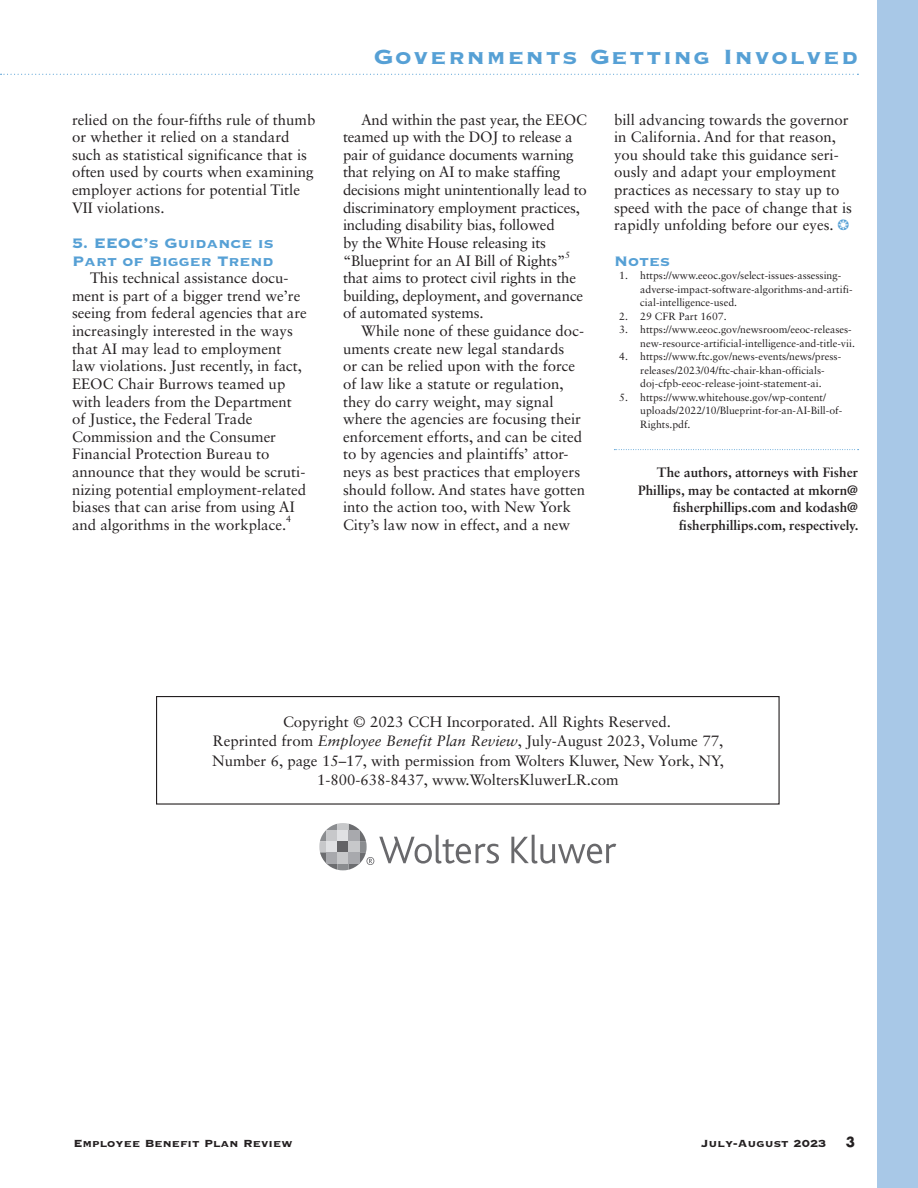
<style>
.page{position:relative;width:918px;height:1188px;background:#fff}
.page>*{position:absolute;margin:0;border:0;box-sizing:border-box;transform-origin:0 0}
.t1{font:27px "Copperplate Gothic Std 33 BC";letter-spacing:.065em;color:#56a0d5}
.HeadA{font:18px/17.7px "Copperplate Gothic Std 33 BC";color:#56a0d5}
.TextInd{font:15px/17.7px "Sabon LT Std";color:#231f20}
.TEXT{font:15px "Sabon LT Std";color:#231f20}
.Author_Bio1{font:700 13.5px/17.7px "Sabon LT Std";color:#231f20;text-align:right}
.t2{font:13.5px "Copperplate Gothic Std 33 BC";color:#231f20}
.t3{font:700 13.5px "Futura Std";color:#231f20}
.Endnote{font:10.5px/13.5px "Sabon LT Std";color:#231f20}
.TextInd-2{font:9px "Sabon LT Std";color:#231f20}
.s1{color:#56a0d5}
.s2{font-style:italic}
</style>
<div class="page">
<svg style="left:1px;top:74px;width:857px;height:1px"></svg>
<div style="left:877px;top:0;width:41px;height:1188px;background:#a8c8e7"></div>
<svg style="left:614px;top:449px;width:245px;height:1px"></svg>
<div style="left:156px;top:696px;width:624px;height:109px;border:1px solid #231f20"></div>
<svg style="left:511px;top:835px;width:105px;height:29px"></svg>
<svg style="left:319px;top:823px;width:180px;height:47px"></svg>
<p class="TextInd" style="left:72px;top:110px;width:245px">relied on the four-fifths rule of thumb or whether it relied on a standard such as statistical significance that is often used by courts when examining employer actions for potential Title VII violations.</p>
<p class="HeadA" style="left:72px;top:234px;width:203px">5. EEOC’s Guidance is<br>Part of Bigger Trend</p>
<p class="TextInd" style="left:72px;top:269px;width:236px;text-indent:18px">This technical assistance docu&shy;ment is part of a bigger trend we’re seeing from federal agencies that are increasingly interested in the ways that AI may lead to employment law violations. Just recently, in fact, EEOC Chair Burrows teamed up with leaders from the Department of Justice, the Federal Trade Commission and the Consumer Financial Protection Bureau to announce that they would be scruti&shy;nizing potential employment-related biases that can arise from using AI and algorithms in the workplace.</p>
<p class="TextInd-2" style="left:286px;top:514px;width:7px">4</p>
<p class="t1" style="left:374px;top:43px;width:486px">Governments Getting Involved</p>
<p class="TextInd" style="left:343px;top:110px;width:246px;text-indent:18px">And within the past year, the EEOC teamed up with the DOJ to release a pair of guidance documents warning that relying on AI to make staffing decisions might unintentionally lead to discriminatory employment practices, including disability bias, followed<br>by the White House releasing its “Blueprint for an AI Bill of Rights”</p>
<p class="TextInd-2" style="left:565px;top:250px;width:7px">5</p>
<p class="TextInd" style="left:343px;top:269px;width:242px">that aims to protect civil rights in the building, deployment, and governance of automated systems.</p>
<p class="TextInd" style="left:343px;top:322px;width:244px;text-indent:18px">While none of these guidance doc&shy;uments create new legal standards<br>or can be relied upon with the force of law like a statute or regulation, they do carry weight, may signal where the agencies are focusing their enforcement efforts, and can be cited to by agencies and plaintiffs’ attor&shy;neys as best practices that employers should follow. And states have gotten into the action too, with New York City’s law now in effect, and a new</p>
<p class="TextInd" style="left:614px;top:110px;width:240px">bill advancing towards the governor in California. And for that reason, you should take this guidance seri&shy;ously and adapt your employment practices as necessary to stay up to speed with the pace of change that is rapidly unfolding before our eyes. <span class="s1">❂</span></p>
<p class="HeadA" style="left:614px;top:252px;width:58px">Notes</p>
<p class="Endnote" style="left:640px;top:268px;width:214px;text-indent:-21px">1. https://www.eeoc.gov/select-issues-assessing&shy;adverse-impact-software-algorithms-and-artifi&shy;cial-intelligence-used.</p>
<p class="Endnote" style="left:619px;top:309px;width:109px">2. 29 CFR Part 1607.</p>
<p class="Endnote" style="left:640px;top:322px;width:216px;text-indent:-21px">3. https://www.eeoc.gov/newsroom/eeoc-releases&shy;new-resource-artificial-intelligence-and-title-vii.</p>
<p class="Endnote" style="left:619px;top:349px;width:223px;text-align:center">4. https://www.ftc.gov/news-events/news/press&shy;releases/2023/04/ftc-chair-khan-officials&shy;doj-cfpb-eeoc-release-joint-statement-ai.</p>
<p class="Endnote" style="left:640px;top:390px;width:203px;text-indent:-21px">5. https://www.whitehouse.gov/wp-content/ uploads/2022/10/Blueprint-for-an-AI-Bill-of-<br>Rights.pdf.</p>
<p class="Author_Bio1" style="left:638px;top:463px;width:222px">The authors, attorneys with Fisher Phillips, may be contacted at mkorn@ fisherphillips.com and kodash@ fisherphillips.com, respectively.</p>
<p class="TEXT" style="left:283px;top:712px;width:390px">Copyright © 2023 CCH Incorporated. All Rights Reserved.</p>
<p class="TEXT" style="left:213px;top:732px;width:512px">Reprinted from <span class="s2">Employee Benefit Plan Review</span>, July-August 2023, Volume 77,</p>
<p class="TEXT" style="left:212px;top:751px;width:513px">Number 6, page 15–17, with permission from Wolters Kluwer, New York, NY,</p>
<p class="TEXT" style="left:317px;top:771px;width:303px">1-800-638-8437, www.WoltersKluwerLR.com</p>
<p class="t2" style="left:74px;top:1136px;width:221px">Employee Benefit Plan Review</p>
<p class="t2" style="left:701px;top:1136px;width:127px">July-August 2023</p>
<p class="t3" style="left:846px;top:1133px;width:11px">3</p>
</div>
